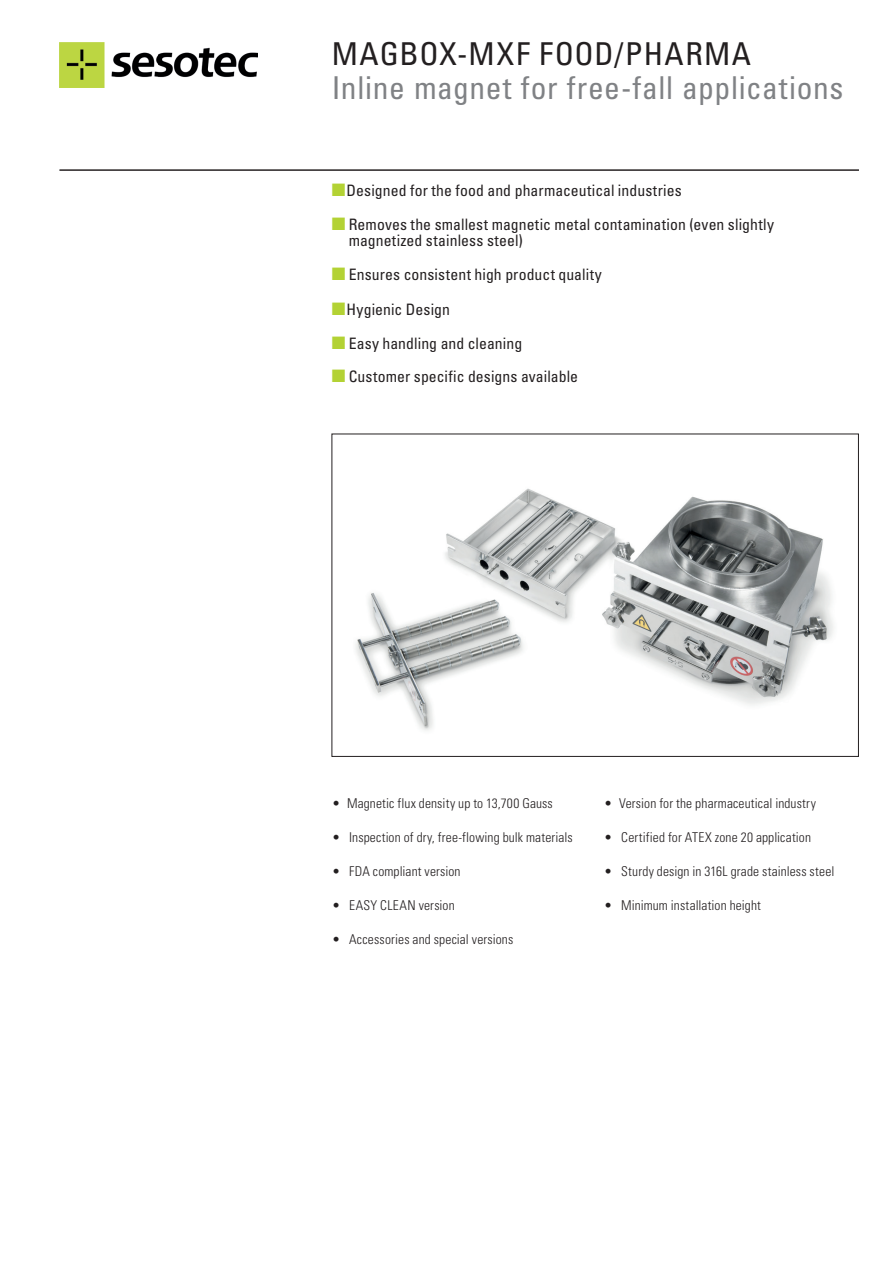
<style>
.page{position:relative;width:893px;height:1263px;background:#fff}
.page>*{position:absolute;margin:0;border:0;box-sizing:border-box;transform-origin:0 0}
.t1{font:condensed 31.5px "Univers LT";letter-spacing:.02em;color:#808285}
.t2{font:condensed 31.5px "Univers LT";letter-spacing:.035em;color:#231f20}
.t3{font:condensed 15.75px/16.5px "Univers LT";letter-spacing:.005em;color:#231f20}
.t4{font:300 condensed 13.5px "Univers LT";letter-spacing:.01em;color:#231f20}
.s1{color:#b3d234}
</style>
<div class="page">
<img style="left:60px;top:43px;width:197px;height:44px">
<hr style="left:60px;top:170px;width:799px;height:1px;background:#231f20">
<img style="left:355px;top:488px;width:479px;height:243px">
<h1 class="t2" style="left:332px;top:34px;width:421px">MAGBOX-MXF FOOD/PHARMA</h1>
<h1 class="t1" style="left:332px;top:68px;width:513px">Inline magnet for free-fall applications</h1>
<p class="t3" style="left:332px;top:182px;width:352px"><span class="s1">■</span>Designed for the food and pharmaceutical industries</p>
<p class="t3" style="left:349px;top:216px;width:427px;text-indent:-17px"><span class="s1">■</span> Removes the smallest magnetic metal contamination (even slightly magnetized stainless steel)</p>
<p class="t3" style="left:332px;top:266px;width:272px"><span class="s1">■</span> Ensures consistent high product quality</p>
<p class="t3" style="left:332px;top:301px;width:120px"><span class="s1">■</span>Hygienic Design</p>
<p class="t3" style="left:332px;top:335px;width:192px"><span class="s1">■</span> Easy handling and cleaning</p>
<p class="t3" style="left:332px;top:368px;width:248px"><span class="s1">■</span> Customer specific designs available</p>
<p class="t4" style="left:332px;top:795px;width:222px">• Magnetic flux density up to 13,700 Gauss</p>
<p class="t4" style="left:332px;top:829px;width:242px">• Inspection of dry, free-flowing bulk materials</p>
<p class="t4" style="left:332px;top:863px;width:130px">• FDA compliant version</p>
<p class="t4" style="left:332px;top:897px;width:124px">• EASY CLEAN version</p>
<p class="t4" style="left:332px;top:931px;width:183px">• Accessories and special versions</p>
<p class="t4" style="left:604px;top:795px;width:213px">• Version for the pharmaceutical industry</p>
<p class="t4" style="left:604px;top:829px;width:208px">• Certified for ATEX zone 20 application</p>
<p class="t4" style="left:604px;top:863px;width:232px">• Sturdy design in 316L grade stainless steel</p>
<p class="t4" style="left:604px;top:897px;width:158px">• Minimum installation height</p>
</div>
